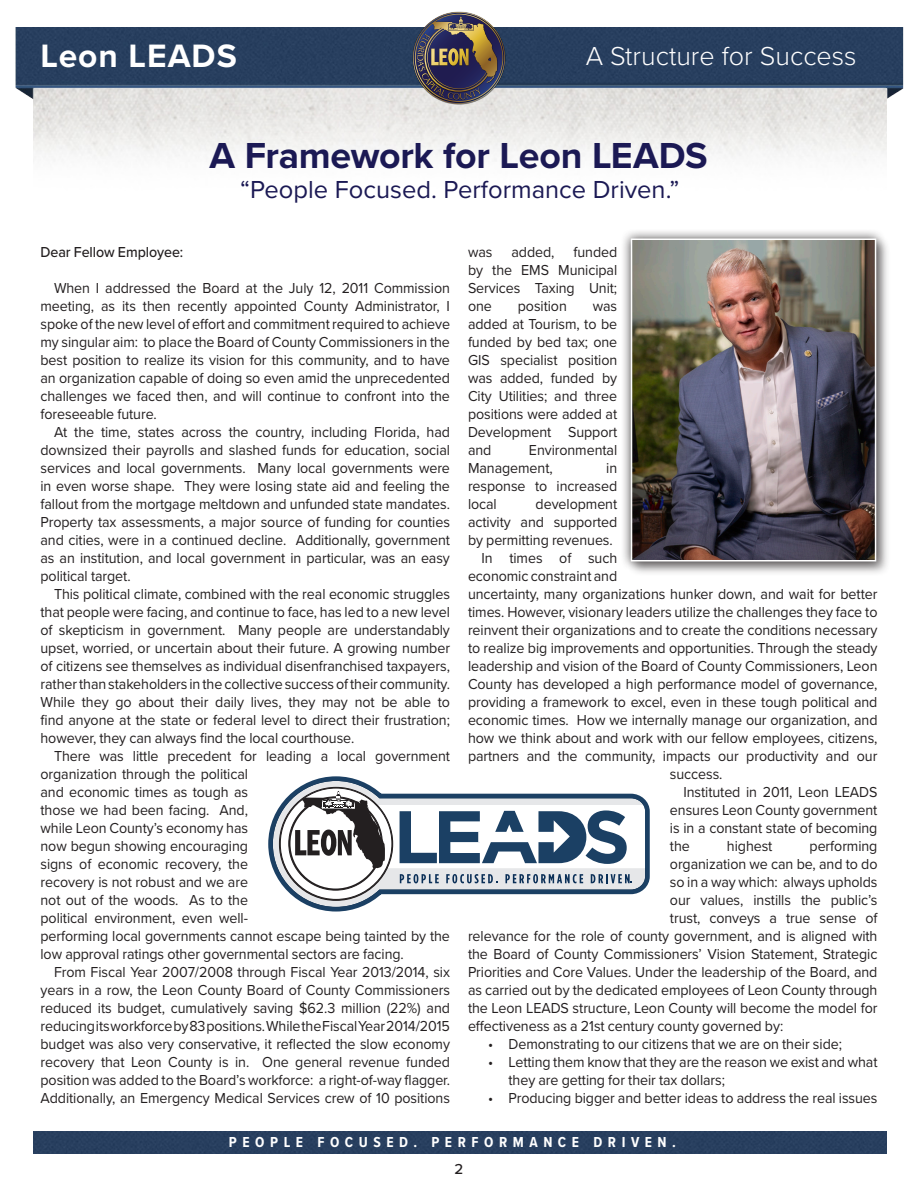
<style>
.page{position:relative;width:918px;height:1188px;background:#fff}
.page>*{position:absolute;margin:0;border:0;box-sizing:border-box;transform-origin:0 0}
.Header_1{font:700 37.5px "Proxima Nova";letter-spacing:-.01em;color:#1b1954}
.t1{font:700 33.6px "Proxima Nova";letter-spacing:.03em;color:#fff}
.t2{font:300 27px "Proxima Nova";color:#fff}
.t3{font:25.5px "Proxima Nova";color:#1b1954}
.Gold_Centered_14pt__i{font:15px/18px "Proxima Nova";letter-spacing:-.005em;color:#231f20;text-align:justify;scale:.95 1}
.t4{font:700 15px "Proxima Nova Cond";letter-spacing:.37em;color:#fff}
.Gold_Centered_14pt__i-2{font:500 15px "Proxima Nova";letter-spacing:-.005em;color:#231f20;scale:.95 1}
.Gold_Centered_14pt__i-3{font:500 15px "Proxima Nova";letter-spacing:-.005em;color:#231f20}
</style>
<div class="page">
<div style="left:627px;top:235px;width:264px;height:341px;background:#f6f6f6"></div>
<div style="left:621px;top:228px;width:265px;height:344px;background:#231f20;opacity:.75"></div>
<img style="left:634px;top:241px;width:239px;height:317px">
<div style="left:631px;top:238px;width:245px;height:323px;border:2px solid #fff"></div>
<svg style="left:268px;top:776px;width:382px;height:136px"></svg>
<svg style="left:272px;top:780px;width:374px;height:127px"></svg>
<svg style="left:280px;top:788px;width:112px;height:111px"></svg>
<div style="left:290px;top:798px;width:91px;height:91px;background:#fff;border-radius:50%"></div>
<svg style="left:295px;top:791px;width:90px;height:85px"></svg>
<div style="left:33px;top:1132px;width:854px;height:22px;background:#283f5f"></div>
<img style="left:15px;top:27px;width:889px;height:79px">
<img style="left:412px;top:11px;width:94px;height:93px">
<img style="left:413px;top:12px;width:92px;height:92px">
<h2 class="t1" style="left:40px;top:31px;width:198px">Leon LEADS</h2>
<h3 class="t2" style="left:586px;top:36px;width:272px">A Structure for Success</h3>
<p class="Header_1" style="left:210px;top:127px;width:500px">A Framework for Leon LEADS</p>
<p class="t3" style="left:240px;top:170px;width:441px">“People Focused. Performance Driven.”</p>
<p class="Gold_Centered_14pt__i-2" style="left:40px;top:240px;width:152px">Dear Fellow Employee:</p>
<p class="Gold_Centered_14pt__i" style="left:40px;top:278px;width:433px;text-indent:14px">When I addressed the Board at the July 12, 2011 Commission meeting, as its then recently appointed County Administrator, I spoke of the new level of effort and commitment required to achieve my singular aim: to place the Board of County Commissioners in the best position to realize its vision for this community, and to have an organization capable of doing so even amid the unprecedented challenges we faced then, and will continue to confront into the foreseeable future.</p>
<p class="Gold_Centered_14pt__i" style="left:40px;top:422px;width:433px;text-indent:14px">At the time, states across the country, including Florida, had downsized their payrolls and slashed funds for education, social services and local governments. Many local governments were in even worse shape. They were losing state aid and feeling the fallout from the mortgage meltdown and unfunded state mandates.<br>Property tax assessments, a major source of funding for counties and cities, were in a continued decline. Additionally, government as an institution, and local government in particular, was an easy political target.</p>
<p class="Gold_Centered_14pt__i" style="left:40px;top:584px;width:433px;text-indent:14px">This political climate, combined with the real economic struggles that people were facing, and continue to face, has led to a new level of skepticism in government. Many people are understandably upset, worried, or uncertain about their future. A growing number of citizens see themselves as individual disenfranchised taxpayers, rather than stakeholders in the collective success of their community.<br>While they go about their daily lives, they may not be able to find anyone at the state or federal level to direct their frustration; however, they can always find the local courthouse.</p>
<p class="Gold_Centered_14pt__i" style="left:40px;top:746px;width:433px;text-align:left;text-indent:14px">There was little precedent for leading a local government organization through the political<br>and economic times as tough as<br>those we had been facing. And,<br>while Leon County’s economy has<br>now begun showing encouraging<br>signs of economic recovery, the<br>recovery is not robust and we are<br>not out of the woods. As to the<br>political environment, even well-<br>performing local governments cannot escape being tainted by the low approval ratings other governmental sectors are facing.</p>
<p class="Gold_Centered_14pt__i" style="left:40px;top:962px;width:433px;text-indent:14px">From Fiscal Year 2007/2008 through Fiscal Year 2013/2014, six years in a row, the Leon County Board of County Commissioners reduced its budget, cumulatively saving $62.3 million (22%) and reducing its workforce by 83 positions. While the Fiscal Year 2014/2015 budget was also very conservative, it reflected the slow economy recovery that Leon County is in. One general revenue funded position was added to the Board’s workforce: a right-of-way flagger.<br>Additionally, an Emergency Medical Services crew of 10 positions</p>
<p class="Gold_Centered_14pt__i" style="left:468px;top:242px;width:159px;text-indent:105px">funded by the EMS Municipal Services Taxing Unit; one</p>
<p class="Gold_Centered_14pt__i" style="left:468px;top:242px;width:27px">was</p>
<p class="Gold_Centered_14pt__i" style="left:511px;top:242px;width:47px">added,</p>
<p class="Gold_Centered_14pt__i" style="left:518px;top:296px;width:53px">position</p>
<p class="Gold_Centered_14pt__i" style="left:468px;top:296px;width:159px;text-indent:125px">was added at Tourism, to be funded by bed tax; one GIS specialist position was added, funded by City Utilities; and three positions were added at Development Support and</p>
<p class="Gold_Centered_14pt__i" style="left:468px;top:440px;width:159px;text-indent:61px">Environmental<br>Management,</p>
<p class="Gold_Centered_14pt__i" style="left:468px;top:458px;width:159px;text-indent:138px">in response to increased local</p>
<p class="Gold_Centered_14pt__i" style="left:468px;top:494px;width:159px;text-indent:68px">development activity and supported by permitting revenues.</p>
<p class="Gold_Centered_14pt__i" style="left:482px;top:548px;width:144px">In times of such</p>
<p class="Gold_Centered_14pt__i" style="left:468px;top:566px;width:159px">economic constraint and</p>
<p class="Gold_Centered_14pt__i" style="left:468px;top:584px;width:433px">uncertainty, many organizations hunker down, and wait for better</p>
<p class="Gold_Centered_14pt__i" style="left:468px;top:602px;width:433px">times. However, visionary leaders utilize the challenges they face to</p>
<p class="Gold_Centered_14pt__i" style="left:468px;top:620px;width:433px">reinvent their organizations and to create the conditions necessary</p>
<p class="Gold_Centered_14pt__i" style="left:468px;top:638px;width:433px">to realize big improvements and opportunities. Through the steady</p>
<p class="Gold_Centered_14pt__i" style="left:468px;top:656px;width:433px">leadership and vision of the Board of County Commissioners, Leon</p>
<p class="Gold_Centered_14pt__i" style="left:468px;top:674px;width:433px">County has developed a high performance model of governance,</p>
<p class="Gold_Centered_14pt__i" style="left:468px;top:692px;width:433px">providing a framework to excel, even in these tough political and</p>
<p class="Gold_Centered_14pt__i" style="left:468px;top:710px;width:433px">economic times. How we internally manage our organization, and</p>
<p class="Gold_Centered_14pt__i" style="left:468px;top:728px;width:433px">how we think about and work with our fellow employees, citizens,</p>
<p class="Gold_Centered_14pt__i" style="left:468px;top:746px;width:433px">partners and the community, impacts our productivity and our</p>
<p class="Gold_Centered_14pt__i" style="left:670px;top:764px;width:57px">success.</p>
<p class="Gold_Centered_14pt__i" style="left:670px;top:782px;width:220px;text-indent:14px">Instituted in 2011, Leon LEADS ensures Leon County government is in a constant state of becoming the</p>
<p class="Gold_Centered_14pt__i" style="left:727px;top:836px;width:49px">highest</p>
<p class="Gold_Centered_14pt__i" style="left:810px;top:836px;width:73px">performing</p>
<p class="Gold_Centered_14pt__i" style="left:670px;top:854px;width:220px">organization we can be, and to do</p>
<p class="Gold_Centered_14pt__i" style="left:670px;top:872px;width:220px">so in a way which: always upholds</p>
<p class="Gold_Centered_14pt__i" style="left:670px;top:890px;width:220px">our values, instills the public’s</p>
<p class="Gold_Centered_14pt__i" style="left:670px;top:908px;width:220px">trust, conveys a true sense of</p>
<p class="Gold_Centered_14pt__i" style="left:468px;top:926px;width:433px">relevance for the role of county government, and is aligned with</p>
<p class="Gold_Centered_14pt__i" style="left:468px;top:944px;width:433px">the Board of County Commissioners’ Vision Statement, Strategic</p>
<p class="Gold_Centered_14pt__i" style="left:468px;top:962px;width:433px">Priorities and Core Values. Under the leadership of the Board, and</p>
<p class="Gold_Centered_14pt__i" style="left:468px;top:980px;width:433px">as carried out by the dedicated employees of Leon County through</p>
<p class="Gold_Centered_14pt__i" style="left:468px;top:998px;width:433px">the Leon LEADS structure, Leon County will become the model for</p>
<p class="Gold_Centered_14pt__i" style="left:468px;top:1016px;width:333px">effectiveness as a 21st century county governed by:</p>
<p class="Gold_Centered_14pt__i" style="left:488px;top:1034px;width:374px">• Demonstrating to our citizens that we are on their side;</p>
<p class="Gold_Centered_14pt__i" style="left:508px;top:1052px;width:390px;text-indent:-20px">• Letting them know that they are the reason we exist and what they are getting for their tax dollars;</p>
<p class="Gold_Centered_14pt__i" style="left:488px;top:1088px;width:411px">• Producing bigger and better ideas to address the real issues</p>
<p class="t4" style="left:229px;top:1131px;width:449px">PEOPLE FOCUSED. PERFORMANCE DRIVEN.</p>
<p class="Gold_Centered_14pt__i-3" style="left:455px;top:1158px;width:10px">2</p>
</div>
